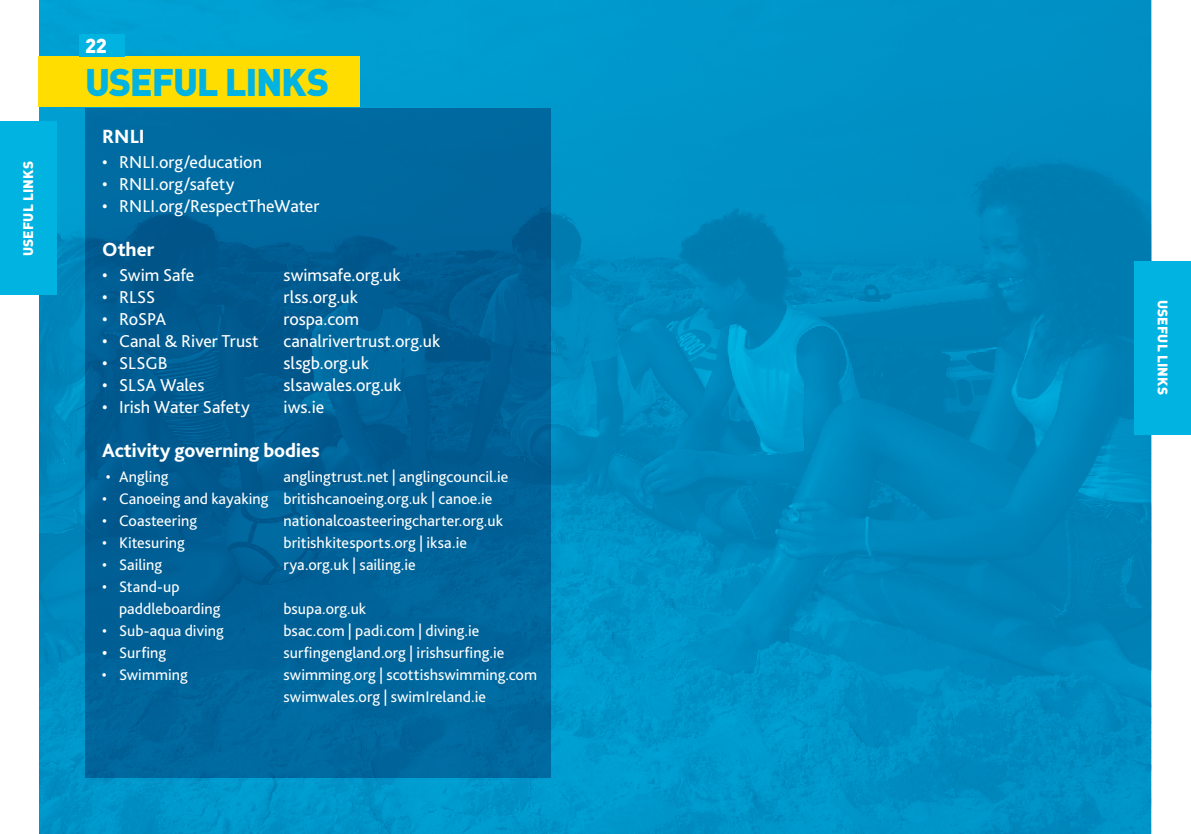
<style>
.page{position:relative;width:1191px;height:834px;background:#fff}
.page>*{position:absolute;margin:0;border:0;box-sizing:border-box;transform-origin:0 0}
.t1{font:900 38px "DINOT";letter-spacing:-.035em;color:#00b3e1}
.t2{font:800 20px "Bliss 2";color:#fff}
.t3{font:900 20px "DINOT";color:#fff}
.t4{font:18px "Bliss 2";color:#fff}
.t5{font:16px/22px "Bliss 2";color:#fff}
.t6{font:900 13.8px "DINOT";letter-spacing:.02em;color:#fff}
.s1{font-weight:700}
</style>
<div class="page">
<img style="left:40px;top:0;width:1111px;height:833px">
<div style="left:0;top:122px;width:57px;height:173px;background:#00b3e1"></div>
<div style="left:1134px;top:261px;width:57px;height:173px;background:#00b3e1"></div>
<div style="left:38px;top:57px;width:321px;height:50px;background:#fd0"></div>
<svg style="left:85px;top:108px;width:465px;height:669px;background:#006298"></svg>
<div style="left:79px;top:34px;width:46px;height:23px;background:#00b3e1"></div>
<p class="t6" style="left:19px;top:256px;width:97px;rotate:-90deg">USEFUL LINKS</p>
<p class="t3" style="left:85px;top:32px;width:23px">22</p>
<h1 class="t1" style="left:85px;top:57px;width:246px">USEFUL LINKS</h1>
<p class="t2" style="left:102px;top:124px;width:44px">RNLI</p>
<p class="t4" style="left:102px;top:150px;width:161px">• RNLI.org/education</p>
<p class="t4" style="left:102px;top:172px;width:134px">• RNLI.org/safety</p>
<p class="t4" style="left:102px;top:194px;width:219px">• RNLI.org/RespectTheWater</p>
<p class="t2" style="left:102px;top:236px;width:54px">Other</p>
<p class="t4" style="left:102px;top:263px;width:94px">• Swim Safe</p>
<p class="t4" style="left:283px;top:263px;width:119px">swimsafe.org.uk</p>
<p class="t4" style="left:102px;top:285px;width:55px">• RLSS</p>
<p class="t4" style="left:283px;top:285px;width:76px">rlss.org.uk</p>
<p class="t4" style="left:102px;top:307px;width:66px">• RoSPA</p>
<p class="t4" style="left:283px;top:307px;width:77px">rospa.com</p>
<p class="t4" style="left:102px;top:329px;width:158px">• Canal &amp; River Trust</p>
<p class="t4" style="left:283px;top:329px;width:158px">canalrivertrust.org.uk</p>
<p class="t4" style="left:102px;top:351px;width:67px">• SLSGB</p>
<p class="t4" style="left:283px;top:351px;width:87px">slsgb.org.uk</p>
<p class="t4" style="left:102px;top:373px;width:104px">• SLSA Wales</p>
<p class="t4" style="left:283px;top:373px;width:119px">slsawales.org.uk</p>
<p class="t4" style="left:102px;top:395px;width:149px">• Irish Water Safety</p>
<p class="t4" style="left:283px;top:395px;width:42px">iws.ie</p>
<p class="t2" style="left:102px;top:437px;width:219px">Activity governing bodies</p>
<p class="t5" style="left:106px;top:465px;width:64px">• Angling</p>
<p class="t5" style="left:283px;top:465px;width:226px">anglingtrust.net | anglingcouncil.ie</p>
<p class="t5" style="left:102px;top:487px;width:392px">• Canoeing and kayaking britishcanoeing.org.uk | canoe.ie</p>
<p class="t5" style="left:102px;top:509px;width:97px">• Coasteering</p>
<p class="t5" style="left:283px;top:509px;width:221px">nationalcoasteeringcharter.org.uk</p>
<p class="t5" style="left:102px;top:531px;width:84px">• Kitesuring</p>
<p class="t5" style="left:283px;top:531px;width:185px">britishkitesports.org | iksa.ie</p>
<p class="t5" style="left:102px;top:553px;width:62px">• Sailing</p>
<p class="t5" style="left:283px;top:553px;width:134px">rya.org.uk | sailing.ie</p>
<p class="t5" style="left:119px;top:575px;width:103px;text-indent:-17px">• Stand-up paddleboarding</p>
<p class="t5" style="left:283px;top:597px;width:84px">bsupa.org.uk</p>
<p class="t5" style="left:102px;top:619px;width:123px">• Sub-aqua diving</p>
<p class="t5" style="left:283px;top:619px;width:197px">bsac.com | padi.com | diving.ie</p>
<p class="t5" style="left:102px;top:641px;width:66px"><span class="s1">•</span> Surfing</p>
<p class="t5" style="left:283px;top:641px;width:222px">surfingengland.org | irishsurfing.ie</p>
<p class="t5" style="left:102px;top:663px;width:87px">• Swimming</p>
<p class="t5" style="left:283px;top:663px;width:255px">swimming.org | scottishswimming.com swimwales.org | swimIreland.ie</p>
<p class="t6" style="left:1172px;top:299px;width:97px;rotate:90deg">USEFUL LINKS</p>
</div>
